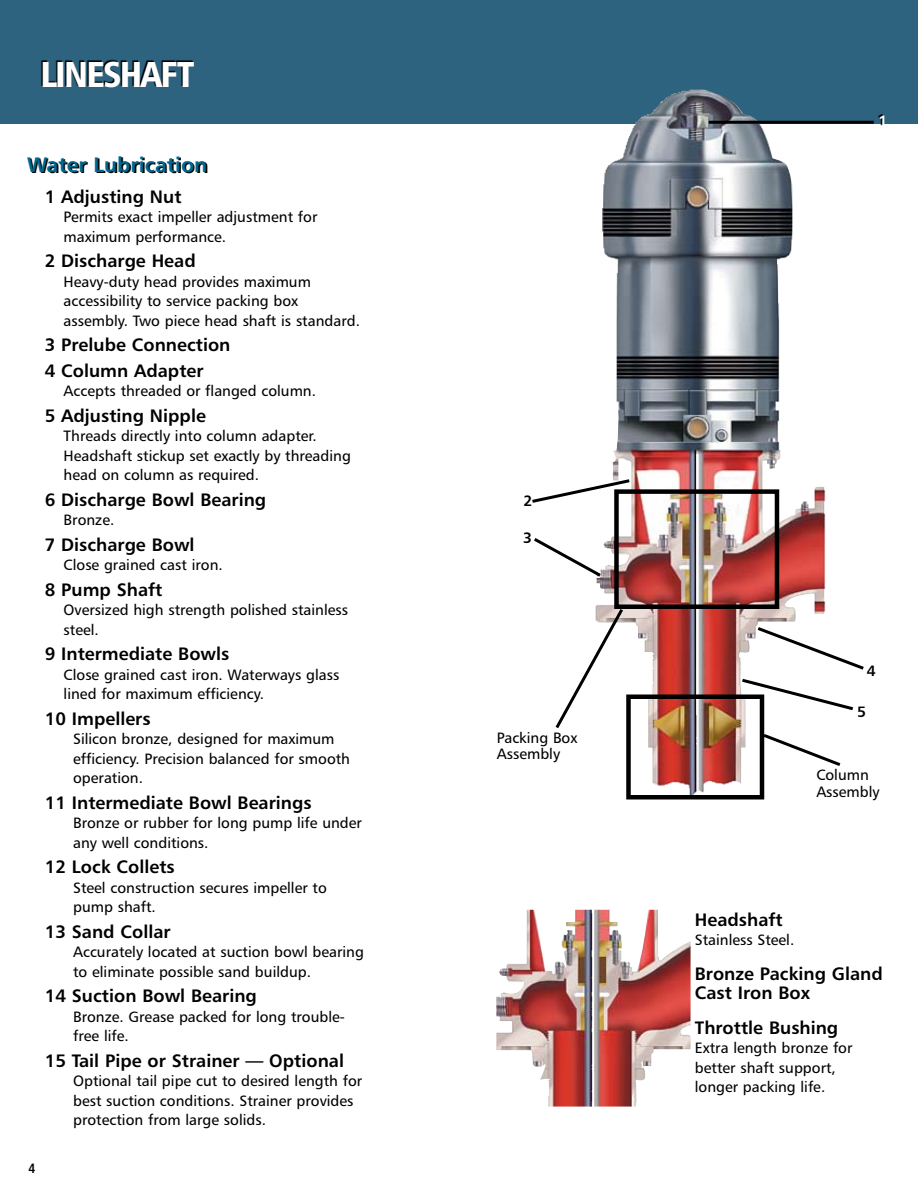
<style>
.page{position:relative;width:918px;height:1188px;background:#fff}
.page>*{position:absolute;margin:0;border:0;box-sizing:border-box;transform-origin:0 0}
.t1{font:36px "Humanist 777 BT Black Condensed B";letter-spacing:-.05em;color:#fff}
.t2{font:21px "Humanist 777 BT Bold B";color:#00678f}
.t3{font:18px/25.5px "Humanist 777 BT Bold B";color:#000}
.t4{font:15px/19.5px "Humanist 777 BT Roman B";color:#000}
.t5{font:15px "Humanist 777 BT Bold B";color:#000}
.t6{font:15px "Humanist 777 BT Bold B";color:#fff}
</style>
<div class="page">
<div style="left:0;top:0;width:918px;height:124px;background:#2d637f"></div>
<svg style="left:41px;top:59px;width:152px;height:28px"></svg>
<img style="left:596px;top:90px;width:229px;height:706px">
<img style="left:496px;top:910px;width:195px;height:197px">
<svg style="left:534px;top:535px;width:70px;height:44px"></svg>
<svg style="left:532px;top:477px;width:101px;height:28px"></svg>
<hr style="left:709px;top:121px;width:165px;height:3px;background:#000">
<svg style="left:739px;top:625px;width:125px;height:87px"></svg>
<div style="left:626px;top:694px;width:138px;height:106px;border:4px solid #000"></div>
<svg style="left:760px;top:731px;width:81px;height:38px"></svg>
<div style="left:614px;top:489px;width:165px;height:120px;border:4px solid #000"></div>
<svg style="left:555px;top:606px;width:71px;height:126px"></svg>
<svg style="left:873px;top:114px;width:11px;height:12px"></svg>
<h1 class="t1" style="left:40px;top:51px;width:156px">LINESHAFT</h1>
<h2 class="t2" style="left:27px;top:152px;width:182px">Water Lubrication</h2>
<p class="t3" style="left:45px;top:183px;width:138px">1 Adjusting Nut</p>
<p class="t4" style="left:64px;top:207px;width:255px">Permits exact impeller adjustment for maximum performance.</p>
<p class="t3" style="left:45px;top:248px;width:153px">2 Discharge Head</p>
<p class="t4" style="left:64px;top:272px;width:298px">Heavy-duty head provides maximum accessibility to service packing box assembly. Two piece head shaft is standard.</p>
<p class="t3" style="left:45px;top:332px;width:187px">3 Prelube Connection<br>4 Column Adapter</p>
<p class="t4" style="left:64px;top:381px;width:254px">Accepts threaded or flanged column.</p>
<p class="t3" style="left:45px;top:402px;width:163px">5 Adjusting Nipple</p>
<p class="t4" style="left:64px;top:426px;width:289px">Threads directly into column adapter.<br>Headshaft stickup set exactly by threading head on column as required.</p>
<p class="t3" style="left:45px;top:486px;width:223px">6 Discharge Bowl Bearing</p>
<p class="t4" style="left:64px;top:510px;width:52px">Bronze.</p>
<p class="t3" style="left:45px;top:531px;width:151px">7 Discharge Bowl</p>
<p class="t4" style="left:64px;top:555px;width:161px">Close grained cast iron.</p>
<p class="t3" style="left:45px;top:576px;width:119px">8 Pump Shaft</p>
<p class="t4" style="left:64px;top:600px;width:286px">Oversized high strength polished stainless steel.</p>
<p class="t3" style="left:45px;top:641px;width:186px">9 Intermediate Bowls</p>
<p class="t4" style="left:64px;top:665px;width:277px">Close grained cast iron. Waterways glass lined for maximum efficiency.</p>
<p class="t3" style="left:45px;top:705px;width:107px">10 Impellers</p>
<p class="t4" style="left:73px;top:729px;width:278px">Silicon bronze, designed for maximum efficiency. Precision balanced for smooth operation.</p>
<p class="t3" style="left:45px;top:789px;width:268px">11 Intermediate Bowl Bearings</p>
<p class="t4" style="left:73px;top:813px;width:290px">Bronze or rubber for long pump life under any well conditions.</p>
<p class="t3" style="left:45px;top:854px;width:132px">12 Lock Collets</p>
<p class="t4" style="left:73px;top:878px;width:255px">Steel construction secures impeller to pump shaft.</p>
<p class="t3" style="left:45px;top:918px;width:127px">13 Sand Collar</p>
<p class="t4" style="left:73px;top:942px;width:292px">Accurately located at suction bowl bearing to eliminate possible sand buildup.</p>
<p class="t3" style="left:45px;top:983px;width:214px">14 Suction Bowl Bearing</p>
<p class="t4" style="left:73px;top:1007px;width:273px">Bronze. Grease packed for long trouble&shy;free life.</p>
<p class="t3" style="left:45px;top:1047px;width:301px">15 Tail Pipe or Strainer — Optional</p>
<p class="t4" style="left:73px;top:1071px;width:291px">Optional tail pipe cut to desired length for best suction conditions. Strainer provides protection from large solids.</p>
<p class="t6" style="left:879px;top:111px;width:10px">1</p>
<p class="t5" style="left:524px;top:492px;width:10px">2</p>
<p class="t5" style="left:523px;top:528px;width:10px">3</p>
<p class="t4" style="left:497px;top:729px;width:82px;line-height:16.5px">Packing Box<br>Assembly</p>
<p class="t5" style="left:867px;top:662px;width:10px">4</p>
<p class="t5" style="left:857px;top:703px;width:10px">5</p>
<p class="t4" style="left:816px;top:766px;width:65px;line-height:16.5px">Column<br>Assembly</p>
<p class="t3" style="left:695px;top:906px;width:89px">Headshaft</p>
<p class="t4" style="left:695px;top:930px;width:101px">Stainless Steel.</p>
<p class="t3" style="left:695px;top:963px;width:190px;line-height:19.5px">Bronze Packing Gland<br>Cast Iron Box</p>
<p class="t3" style="left:695px;top:1014px;width:145px">Throttle Bushing</p>
<p class="t4" style="left:695px;top:1038px;width:159px">Extra length bronze for better shaft support, longer packing life.</p>
</div>
